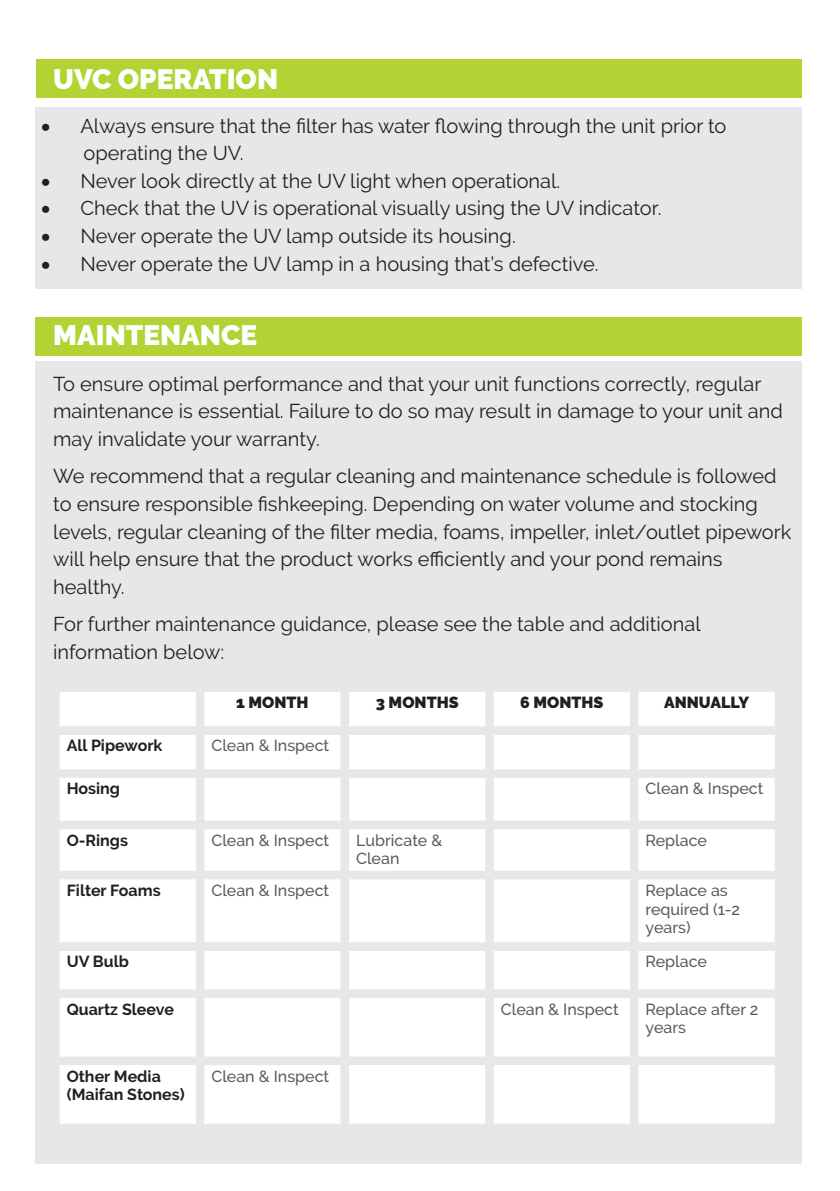
<style>
.page{position:relative;width:840px;height:1191px;background:#fff}
.page>*{position:absolute;margin:0;border:0;box-sizing:border-box;transform-origin:0 0}
.t1{font:900 28px "Raleway";color:#fff}
.t2{font:20px/27.6px "Raleway";color:#231f20}
.t3{font:500 16px/18.8px "Raleway";color:#595c5d}
.t4{font:700 16px/18.8px "Raleway";color:#231f20}
.t5{font:900 16px "Raleway";color:#231f20}
</style>
<div class="page">
<div style="left:36px;top:107px;width:765px;height:181px;background:#e6e7e9"></div>
<div style="left:36px;top:59px;width:765px;height:39px;background:#b3d234"></div>
<div style="left:35px;top:361px;width:766px;height:802px;background:#e6e7e9"></div>
<div style="left:35px;top:317px;width:766px;height:38px;background:#b3d234"></div>
<div style="left:55px;top:687px;width:723px;height:441px;background:#fff"></div>
<div style="left:51px;top:683px;width:9px;height:449px;background:#e6e7e9"></div>
<div style="left:196px;top:683px;width:8px;height:449px;background:#e6e7e9"></div>
<div style="left:340px;top:683px;width:9px;height:449px;background:#e6e7e9"></div>
<div style="left:485px;top:683px;width:8px;height:449px;background:#e6e7e9"></div>
<div style="left:629px;top:683px;width:9px;height:449px;background:#e6e7e9"></div>
<div style="left:774px;top:683px;width:8px;height:449px;background:#e6e7e9"></div>
<div style="left:51px;top:1123px;width:731px;height:9px;background:#e6e7e9"></div>
<div style="left:51px;top:1056px;width:731px;height:9px;background:#e6e7e9"></div>
<div style="left:51px;top:989px;width:731px;height:9px;background:#e6e7e9"></div>
<div style="left:51px;top:942px;width:731px;height:8px;background:#e6e7e9"></div>
<div style="left:51px;top:870px;width:731px;height:9px;background:#e6e7e9"></div>
<div style="left:51px;top:820px;width:731px;height:9px;background:#e6e7e9"></div>
<div style="left:51px;top:769px;width:731px;height:9px;background:#e6e7e9"></div>
<div style="left:51px;top:726px;width:731px;height:9px;background:#e6e7e9"></div>
<div style="left:51px;top:683px;width:731px;height:9px;background:#e6e7e9"></div>
<h1 class="t1" style="left:53px;top:62px;width:226px">UVC OPERATION</h1>
<p class="t2" style="left:83px;top:112px;width:644px;text-indent:-42px">• Always ensure that the filter has water flowing through the unit prior to operating the UV.</p>
<p class="t2" style="left:41px;top:167px;width:520px">• Never look directly at the UV light when operational.</p>
<p class="t2" style="left:41px;top:194px;width:621px">• Check that the UV is operational visually using the UV indicator.</p>
<p class="t2" style="left:41px;top:222px;width:476px">• Never operate the UV lamp outside its housing.</p>
<p class="t2" style="left:41px;top:250px;width:558px">• Never operate the UV lamp in a housing that’s defective.</p>
<h1 class="t1" style="left:53px;top:319px;width:205px">MAINTENANCE</h1>
<p class="t2" style="left:53px;top:370px;width:730px">To ensure optimal performance and that your unit functions correctly, regular maintenance is essential. Failure to do so may result in damage to your unit and may invalidate your warranty.</p>
<p class="t2" style="left:53px;top:462px;width:739px">We recommend that a regular cleaning and maintenance schedule is followed to ensure responsible fishkeeping. Depending on water volume and stocking levels, regular cleaning of the filter media, foams, impeller, inlet/outlet pipework will help ensure that the product works efficiently and your pond remains healthy.</p>
<p class="t2" style="left:53px;top:610px;width:648px">For further maintenance guidance, please see the table and additional information below:</p>
<p class="t5" style="left:236px;top:693px;width:74px">1 MONTH</p>
<p class="t5" style="left:375px;top:693px;width:84px">3 MONTHS</p>
<p class="t5" style="left:520px;top:693px;width:85px">6 MONTHS</p>
<p class="t5" style="left:663px;top:693px;width:86px">ANNUALLY</p>
<p class="t4" style="left:67px;top:736px;width:97px">All Pipework</p>
<p class="t3" style="left:211px;top:736px;width:119px">Clean &amp; Inspect</p>
<p class="t4" style="left:67px;top:779px;width:55px">Hosing</p>
<p class="t3" style="left:645px;top:779px;width:119px">Clean &amp; Inspect</p>
<p class="t4" style="left:67px;top:830px;width:63px">O-Rings</p>
<p class="t3" style="left:211px;top:830px;width:119px">Clean &amp; Inspect</p>
<p class="t3" style="left:356px;top:830px;width:87px">Lubricate &amp;<br>Clean</p>
<p class="t3" style="left:645px;top:830px;width:63px">Replace</p>
<p class="t4" style="left:67px;top:880px;width:95px">Filter Foams</p>
<p class="t3" style="left:211px;top:880px;width:119px">Clean &amp; Inspect</p>
<p class="t3" style="left:645px;top:880px;width:96px">Replace as required (1-2 years)</p>
<p class="t4" style="left:67px;top:952px;width:64px">UV Bulb</p>
<p class="t3" style="left:645px;top:952px;width:63px">Replace</p>
<p class="t4" style="left:67px;top:999px;width:109px">Quartz Sleeve</p>
<p class="t3" style="left:500px;top:999px;width:119px">Clean &amp; Inspect</p>
<p class="t3" style="left:645px;top:999px;width:114px">Replace after 2 years</p>
<p class="t4" style="left:67px;top:1066px;width:119px">Other Media (Maifan Stones)</p>
<p class="t3" style="left:211px;top:1066px;width:119px">Clean &amp; Inspect</p>
</div>
